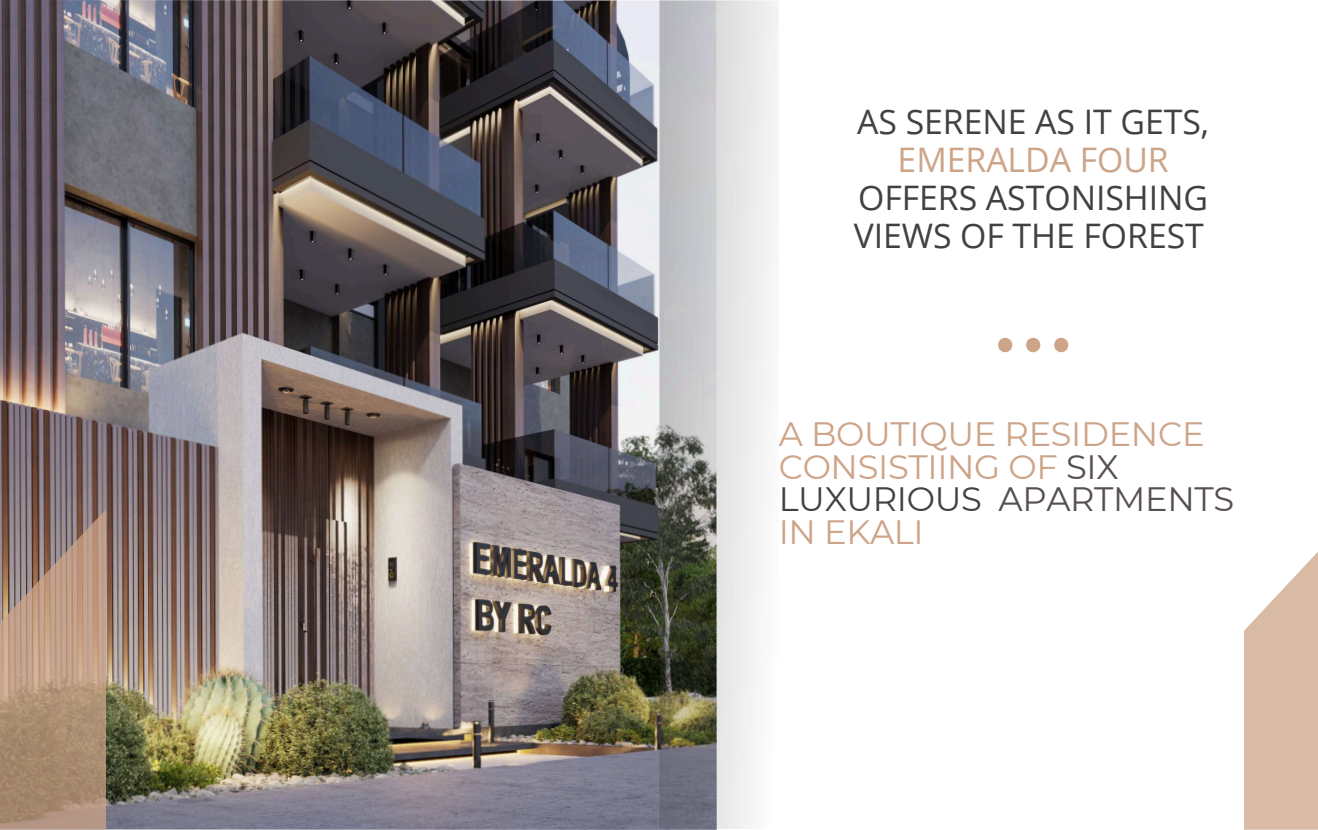
<style>
.page{position:relative;width:1318px;height:830px;background:#fff}
.page>*{position:absolute;margin:0;border:0;box-sizing:border-box;transform-origin:0 0}
.t1{font:132.15px "Montserrat";color:#cda488}
.t2{font:33.83px/37.7px "Open Sans";color:#414042}
.t3{font:33.83px "Open Sans";color:#cda488}
.t4{font:33.75px/32.6px "Montserrat";letter-spacing:-.01em;color:#cda488}
.s1{color:#564e54}
.s2{color:#414042}
</style>
<div class="page">
<img style="left:0;top:0;width:717px;height:830px">
<svg style="left:0;top:509px;width:106px;height:320px;background:#ac8e78"></svg>
<img style="left:659px;top:0;width:119px;height:829px">
<svg style="left:1244px;top:552px;width:74px;height:277px;background:#dec3b0"></svg>
<p class="t2" style="left:857px;top:102px;width:353px">AS SERENE AS IT GETS,</p>
<p class="t3" style="left:898px;top:136px;width:273px">EMERALDA FOUR</p>
<p class="t2" style="left:854px;top:178px;width:356px">OFFERS ASTONISHING<br>VIEWS OF THE FOREST</p>
<h1 class="t1" style="left:991px;top:224px;width:86px">...</h1>
<p class="t4" style="left:779px;top:417px;width:457px">A BOUTIQUE RESIDENCE<br>CONSISTIING OF <span class="s1">SIX<br></span><span class="s2">LUXURIOUS</span> <span class="s1">APARTMENTS<br></span>IN EKALI</p>
</div>
